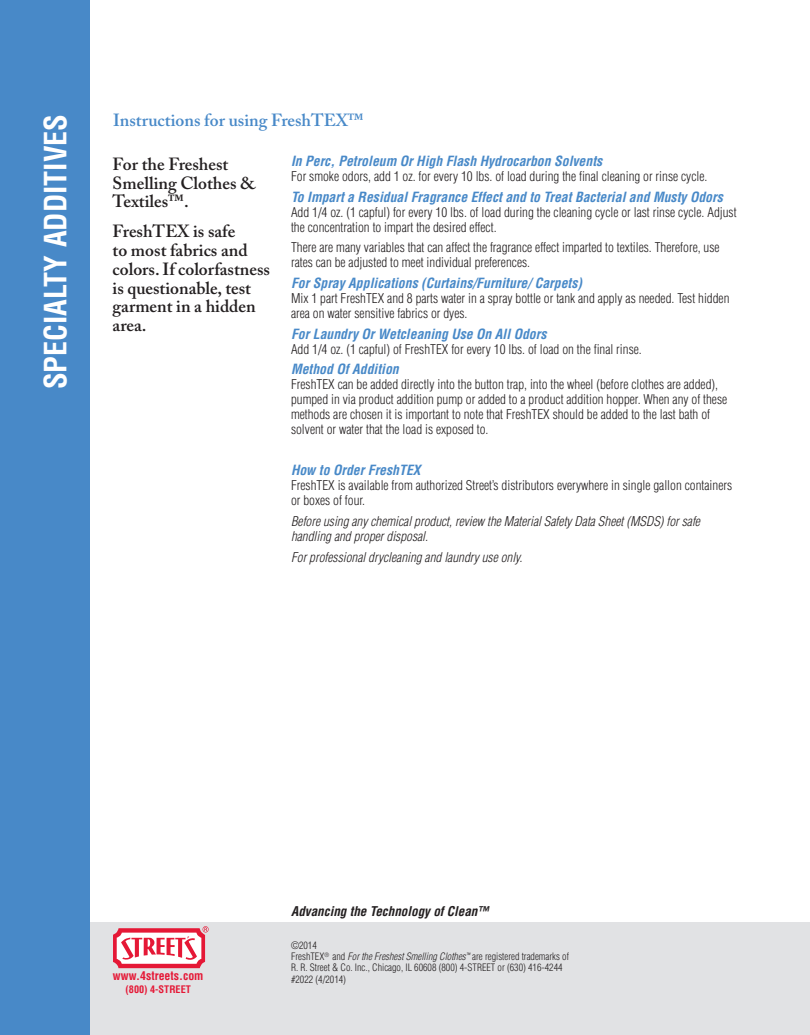
<style>
.page{position:relative;width:810px;height:1035px;background:#fff}
.page>*{position:absolute;margin:0;border:0;box-sizing:border-box;transform-origin:0 0}
.t1{font:700 condensed 30px "Helvetica LT Std";color:#fff}
.t2{font:600 17.5px/18.8px "Adobe Caslon Pro";color:#231f20}
.t3{font:600 17.5px "Adobe Caslon Pro";color:#4889c8}
.t4{font:italic 700 condensed 13.75px "Helvetica LT Std";color:#4889c8}
.t5{font:300 condensed 13.12px/15px "Helvetica LT Std";color:#231f20}
.t6{font:italic 300 condensed 13.12px/15px "Helvetica LT Std";color:#231f20}
.t7{font:italic 700 condensed 13.12px "Helvetica LT Std";color:#231f20}
.t8{font:700 condensed 11.88px "Helvetica LT Std";color:#e51836}
.t9{font:700 condensed 10.12px "Helvetica LT Std";color:#e51836}
.t10{font:300 condensed 10px/11.2px "Helvetica LT Std";color:#231f20}
.s1{font-style:italic}
</style>
<div class="page">
<div style="left:0;top:922px;width:788px;height:113px;background:#e1e2e4"></div>
<div style="left:691px;top:922px;width:119px;height:113px;background:#e1e2e4"></div>
<div style="left:0;top:0;width:90px;height:1035px;background:#4889c8"></div>
<svg style="left:113px;top:926px;width:96px;height:42px;background:#f099a6"></svg>
<h1 class="t1" style="left:37px;top:389px;width:277px;rotate:-90deg">SPECIALTY ADDITIVES</h1>
<h2 class="t3" style="left:113px;top:110px;width:252px">Instructions for using FreshTEX™</h2>
<h2 class="t2" style="left:113px;top:155px;width:144px">For the Freshest<br>Smelling Clothes &amp;<br>Textiles™.</h2>
<h2 class="t2" style="left:113px;top:222px;width:159px">FreshTEX is safe<br>to most fabrics and colors. If colorfastness is questionable, test garment in a hidden area.</h2>
<p class="t4" style="left:291px;top:152px;width:313px">In Perc, Petroleum Or High Flash Hydrocarbon Solvents</p>
<p class="t5" style="left:291px;top:169px;width:418px">For smoke odors, add 1 oz. for every 10 lbs. of load during the final cleaning or rinse cycle.</p>
<p class="t4" style="left:291px;top:188px;width:433px">To Impart a Residual Fragrance Effect and to Treat Bacterial and Musty Odors</p>
<p class="t5" style="left:291px;top:204px;width:447px">Add 1/4 oz. (1 capful) for every 10 lbs. of load during the cleaning cycle or last rinse cycle. Adjust the concentration to impart the desired effect.</p>
<p class="t5" style="left:291px;top:240px;width:430px">There are many variables that can affect the fragrance effect imparted to textiles. Therefore, use rates can be adjusted to meet individual preferences.</p>
<p class="t4" style="left:291px;top:274px;width:293px">For Spray Applications (Curtains/Furniture/ Carpets)</p>
<p class="t5" style="left:291px;top:291px;width:440px">Mix 1 part FreshTEX and 8 parts water in a spray bottle or tank and apply as needed. Test hidden area on water sensitive fabrics or dyes.</p>
<p class="t4" style="left:291px;top:325px;width:257px">For Laundry Or Wetcleaning Use On All Odors</p>
<p class="t5" style="left:291px;top:341px;width:352px">Add 1/4 oz. (1 capful) of FreshTEX for every 10 lbs. of load on the final rinse.</p>
<p class="t4" style="left:291px;top:361px;width:109px">Method Of Addition</p>
<p class="t5" style="left:291px;top:377px;width:438px">FreshTEX can be added directly into the button trap, into the wheel (before clothes are added), pumped in via product addition pump or added to a product addition hopper. When any of these methods are chosen it is important to note that FreshTEX should be added to the last bath of solvent or water that the load is exposed to.</p>
<p class="t4" style="left:291px;top:462px;width:131px">How to Order FreshTEX</p>
<p class="t5" style="left:291px;top:478px;width:443px">FreshTEX is available from authorized Street’s distributors everywhere in single gallon containers or boxes of four.</p>
<p class="t6" style="left:291px;top:514px;width:410px">Before using any chemical product, review the Material Safety Data Sheet (MSDS) for safe handling and proper disposal.</p>
<p class="t6" style="left:291px;top:550px;width:233px">For professional drycleaning and laundry use only.</p>
<p class="t8" style="left:113px;top:968px;width:92px">www.4streets.com</p>
<p class="t9" style="left:126px;top:983px;width:67px">(800) 4-STREET</p>
<p class="t7" style="left:291px;top:903px;width:199px">Advancing the Technology of Clean™</p>
<p class="t10" style="left:291px;top:940px;width:279px">©2014<br>FreshTEX<sup>®</sup> and <span class="s1">For the Freshest Smelling Clothes</span><sup>™</sup> are registered trademarks of R. R. Street &amp; Co. Inc., Chicago, IL 60608 (800) 4-STREET or (630) 416-4244 #2022 (4/2014)</p>
</div>
